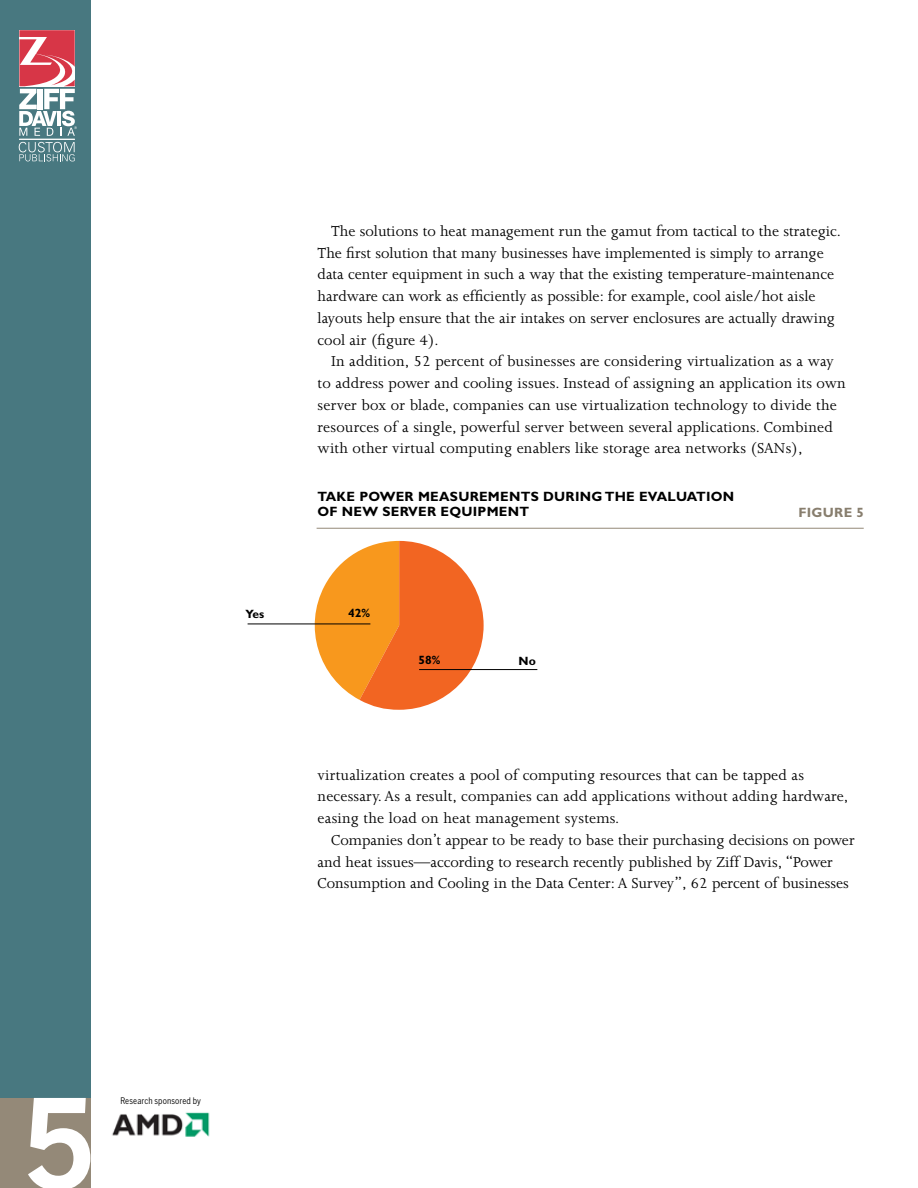
<style>
.page{position:relative;width:918px;height:1188px;background:#fff}
.page>*{position:absolute;margin:0;border:0;box-sizing:border-box;transform-origin:0 0}
.t1{font:700 123px "Benton Gothic";color:#fff}
.t2{font:16.5px/21.8px "Joanna MT Std";color:#000}
.t3{font:13.65px "DIN";color:#000}
.t4{font:700 13.5px/15px "Gill Sans Std";letter-spacing:.02em;color:#000}
.t5{font:700 13.5px "Gill Sans Std";letter-spacing:.02em;color:#887e6e}
.t6{font:700 12px "Gill Sans Std";color:#000}
.t7{font:condensed 9px "Benton Gothic";letter-spacing:.01em;color:#000}
</style>
<div class="page">
<div style="left:0;top:0;width:90px;height:1188px;background:#487880"></div>
<div style="left:0;top:1098px;width:90px;height:90px;background:#948978"></div>
<hr style="left:19px;top:139px;width:56px;height:1px;background:#fff">
<svg style="left:19px;top:30px;width:58px;height:106px"></svg>
<svg style="left:19px;top:142px;width:56px;height:19px"></svg>
<hr style="left:317px;top:528px;width:547px;height:1px;background:#948978">
<svg style="left:310px;top:541px;width:174px;height:169px"></svg>
<hr style="left:248px;top:624px;width:122px;height:1px;background:#000">
<hr style="left:419px;top:669px;width:118px;height:1px;background:#000">
<img style="left:112px;top:1112px;width:98px;height:25px">
<p class="t6" style="left:245px;top:607px;width:20px">YES</p>
<p class="t2" style="left:318px;top:220px;width:525px;text-indent:14px">The solutions to heat management run the gamut from tactical to the strategic.<br>The first solution that many businesses have implemented is simply to arrange data center equipment in such a way that the existing temperature-maintenance hardware can work as efficiently as possible: for example, cool aisle/hot aisle layouts help ensure that the air intakes on server enclosures are actually drawing cool air (figure 4).</p>
<p class="t2" style="left:318px;top:351px;width:530px;text-indent:14px">In addition, 52 percent of businesses are considering virtualization as a way to address power and cooling issues. Instead of assigning an application its own server box or blade, companies can use virtualization technology to divide the resources of a single, powerful server between several applications. Combined with other virtual computing enablers like storage area networks (SANs),</p>
<p class="t4" style="left:317px;top:489px;width:419px">TAKE POWER MEASUREMENTS DURING THE EVALUATION<br>OF NEW SERVER EQUIPMENT</p>
<p class="t3" style="left:325px;top:499px;width:47px">figure 5</p>
<p class="t3" style="left:807px;top:499px;width:47px">figure 6</p>
<p class="t5" style="left:798px;top:504px;width:67px">FIGURE 5</p>
<p class="t6" style="left:348px;top:606px;width:23px">42%</p>
<p class="t6" style="left:419px;top:653px;width:23px">58%</p>
<p class="t6" style="left:519px;top:654px;width:19px">NO</p>
<p class="t2" style="left:318px;top:764px;width:532px">virtualization creates a pool of computing resources that can be tapped as necessary. As a result, companies can add applications without adding hardware, easing the load on heat management systems.</p>
<p class="t2" style="left:318px;top:829px;width:539px;text-indent:14px">Companies don’t appear to be ready to base their purchasing decisions on power and heat issues—according to research recently published by Ziff Davis, “Power<br>Consumption and Cooling in the Data Center: A Survey”, 62 percent of businesses</p>
<p class="t3" style="left:315px;top:803px;width:47px">figure 7</p>
<h1 class="t1" style="left:22px;top:1067px;width:75px">5</h1>
<p class="t7" style="left:120px;top:1096px;width:82px">Research sponsored by</p>
</div>
